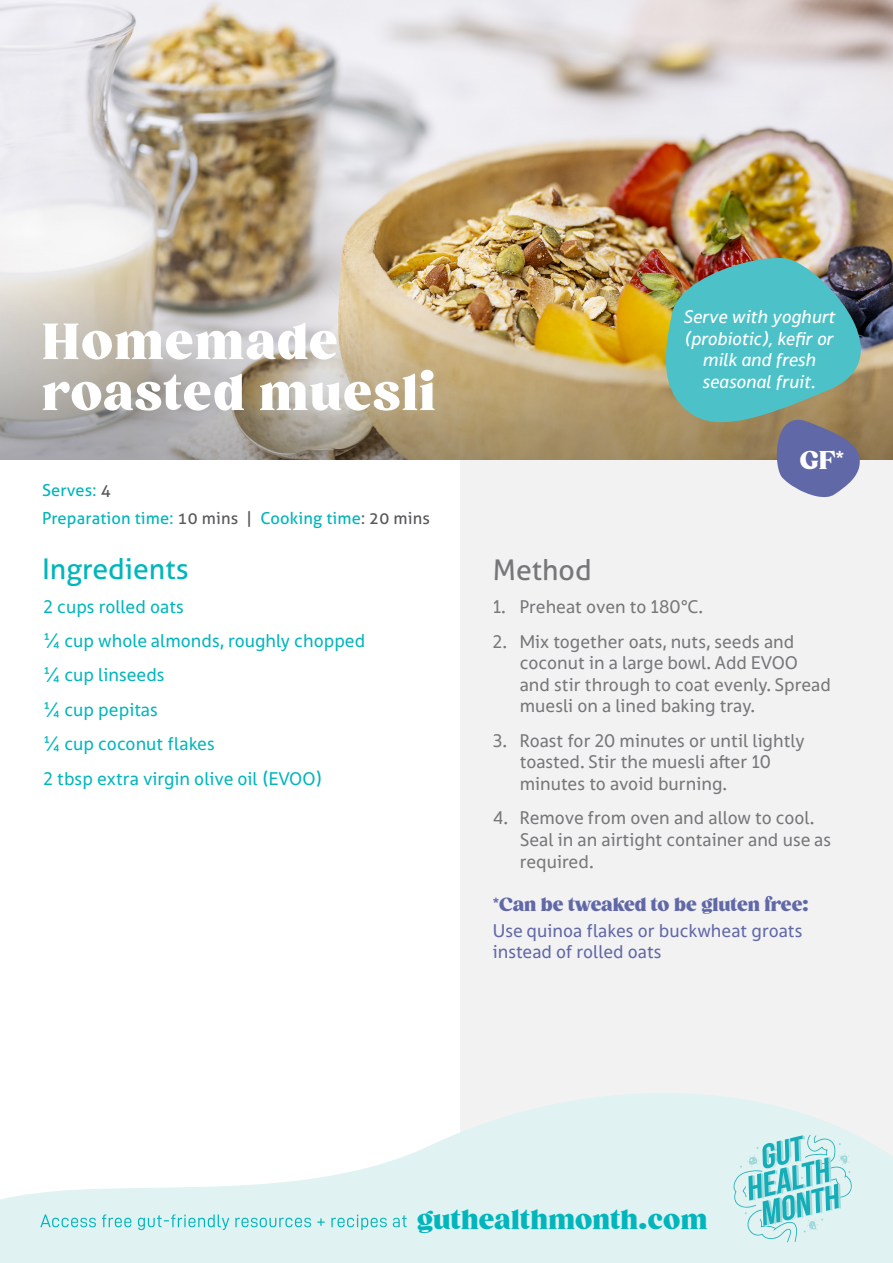
<style>
.page{position:relative;width:893px;height:1263px;background:#fff}
.page>*{position:absolute;margin:0;border:0;box-sizing:border-box;transform-origin:0 0}
.t1{font:67.5px/51px "Briston";letter-spacing:.025em;color:#fff}
.t2{font:36.75px "Briston";letter-spacing:.01em;color:#00b6bc}
.t3{font:34.35px "Briston";color:#fff}
.t4{font:28.5px "Aller";color:#00b6bc}
.t5{font:28.5px "Aller";color:#77777a}
.t6{font:25.5px "Briston";color:#6168a7}
.t7{font:18px/21.6px "Silta";color:#77777a}
.t8{font:18px "Silta";color:#00b6bc}
.t9{font:italic 18px/21.6px "Silta";color:#fff;text-align:center}
.t10{font:18px/21.6px "Silta";color:#6168a7}
.t11{font:16.5px "Aller";letter-spacing:.01em;color:#00b6bc}
.s1{color:#58595b}
</style>
<div class="page">
<div style="left:461px;top:460px;width:432px;height:803px;background:#f2f2f3"></div>
<svg style="left:0;top:1074px;width:893px;height:189px;fill:#e0f2f1"></svg>
<svg style="left:733px;top:1135px;width:119px;height:107px;background:#aadfe1"></svg>
<svg style="left:40px;top:1214px;width:367px;height:16px;background:#b8e7e7"></svg>
<img style="left:0;top:0;width:893px;height:107px">
<img style="left:0;top:107px;width:893px;height:353px">
<svg style="left:666px;top:256px;width:198px;height:242px;background:#76aaa8"></svg>
<p class="t1" style="left:42px;top:317px;width:395px">Homemade roasted muesli</p>
<p class="t11" style="left:42px;top:480px;width:70px">Serves: <span class="s1">4</span></p>
<p class="t11" style="left:42px;top:508px;width:389px">Preparation time: <span class="s1">10 mins |</span> Cooking time<span class="s1">: 20 mins</span></p>
<p class="t9" style="left:684px;top:306px;width:153px">Serve with yoghurt (probiotic), kefir or milk and fresh seasonal fruit.</p>
<p class="t3" style="left:800px;top:443px;width:46px">GF*</p>
<p class="t4" style="left:42px;top:551px;width:148px">Ingredients</p>
<p class="t5" style="left:493px;top:553px;width:100px">Method</p>
<p class="t8" style="left:44px;top:595px;width:142px">2 cups rolled oats</p>
<p class="t8" style="left:44px;top:630px;width:323px">¼ cup whole almonds, roughly chopped</p>
<p class="t8" style="left:44px;top:664px;width:123px">¼ cup linseeds</p>
<p class="t8" style="left:44px;top:699px;width:116px">¼ cup pepitas</p>
<p class="t8" style="left:44px;top:733px;width:173px">¼ cup coconut flakes</p>
<p class="t8" style="left:44px;top:767px;width:281px">2 tbsp extra virgin olive oil (EVOO)</p>
<p class="t7" style="left:493px;top:596px;width:212px">1. Preheat oven to 180°C.</p>
<p class="t7" style="left:520px;top:630px;width:313px;text-indent:-27px">2. Mix together oats, nuts, seeds and coconut in a large bowl. Add EVOO and stir through to coat evenly. Spread muesli on a lined baking tray.</p>
<p class="t7" style="left:520px;top:729px;width:286px;text-indent:-27px">3. Roast for 20 minutes or until lightly toasted. Stir the muesli after 10 minutes to avoid burning.</p>
<p class="t7" style="left:520px;top:807px;width:313px;text-indent:-27px">4. Remove from oven and allow to cool.<br>Seal in an airtight container and use as required.</p>
<p class="t6" style="left:493px;top:892px;width:317px">*Can be tweaked to be gluten free:</p>
<p class="t10" style="left:493px;top:919px;width:311px">Use quinoa flakes or buckwheat groats instead of rolled oats</p>
<p class="t2" style="left:417px;top:1202px;width:292px">guthealthmonth.com</p>
</div>
